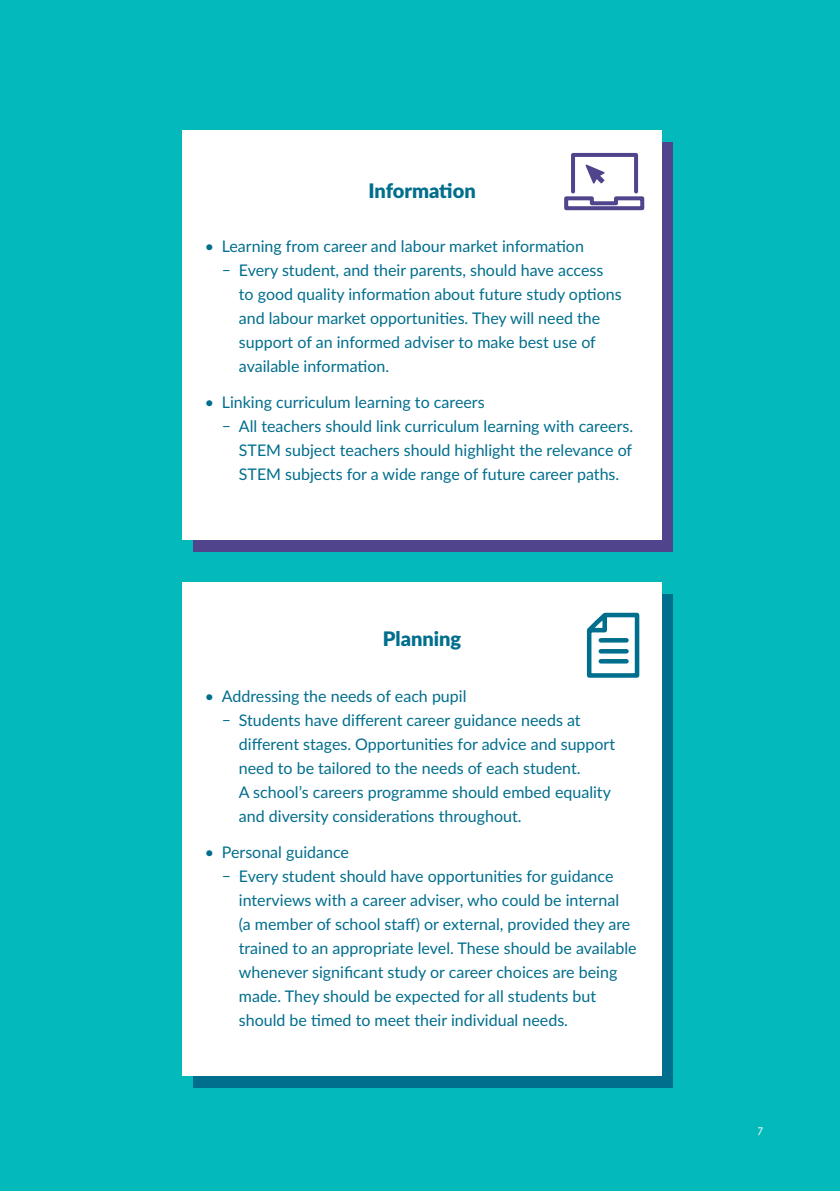
<style>
.page{position:relative;width:840px;height:1191px;background:#fff}
.page>*{position:absolute;margin:0;border:0;box-sizing:border-box;transform-origin:0 0}
.t1{font:900 20px "Lato";color:#006e8d}
.t2{font:16px/24px "Lato";color:#006e8d}
.t3{font:12px "Lato";color:#fff}
</style>
<div class="page">
<div style="left:0;top:0;width:839px;height:1191px;background:#03b9b9"></div>
<div style="left:193px;top:143px;width:480px;height:409px;background:#50448c"></div>
<div style="left:182px;top:131px;width:479px;height:409px;background:#fff"></div>
<div style="left:193px;top:594px;width:480px;height:493px;background:#006e8d"></div>
<div style="left:182px;top:583px;width:479px;height:493px;background:#fff"></div>
<svg style="left:586px;top:612px;width:54px;height:66px"></svg>
<svg style="left:564px;top:152px;width:81px;height:59px"></svg>
<p class="t1" style="left:368px;top:176px;width:109px">Information</p>
<p class="t2" style="left:205px;top:234px;width:380px">• Learning from career and labour market information</p>
<p class="t2" style="left:239px;top:258px;width:384px;text-indent:-17px">– Every student, and their parents, should have access to good quality information about future study options and labour market opportunities. They will need the support of an informed adviser to make best use of available information.</p>
<p class="t2" style="left:205px;top:390px;width:281px">• Linking curriculum learning to careers</p>
<p class="t2" style="left:239px;top:414px;width:395px;text-align:justify;text-indent:-17px">– All teachers should link curriculum learning with careers.<br>STEM subject teachers should highlight the relevance of STEM subjects for a wide range of future career paths.</p>
<p class="t1" style="left:382px;top:623px;width:80px">Planning</p>
<p class="t2" style="left:205px;top:684px;width:263px">• Addressing the needs of each pupil</p>
<p class="t2" style="left:239px;top:708px;width:377px;text-indent:-17px">– Students have different career guidance needs at different stages. Opportunities for advice and support need to be tailored to the needs of each student.<br>A school’s careers programme should embed equality and diversity considerations throughout.</p>
<p class="t2" style="left:205px;top:840px;width:146px">• Personal guidance</p>
<p class="t2" style="left:239px;top:864px;width:399px;text-indent:-17px">– Every student should have opportunities for guidance interviews with a career adviser, who could be internal<br>(a member of school staff) or external, provided they are trained to an appropriate level. These should be available whenever significant study or career choices are being made. They should be expected for all students but should be timed to meet their individual needs.</p>
<p class="t3" style="left:757px;top:1121px;width:7px">7</p>
</div>
